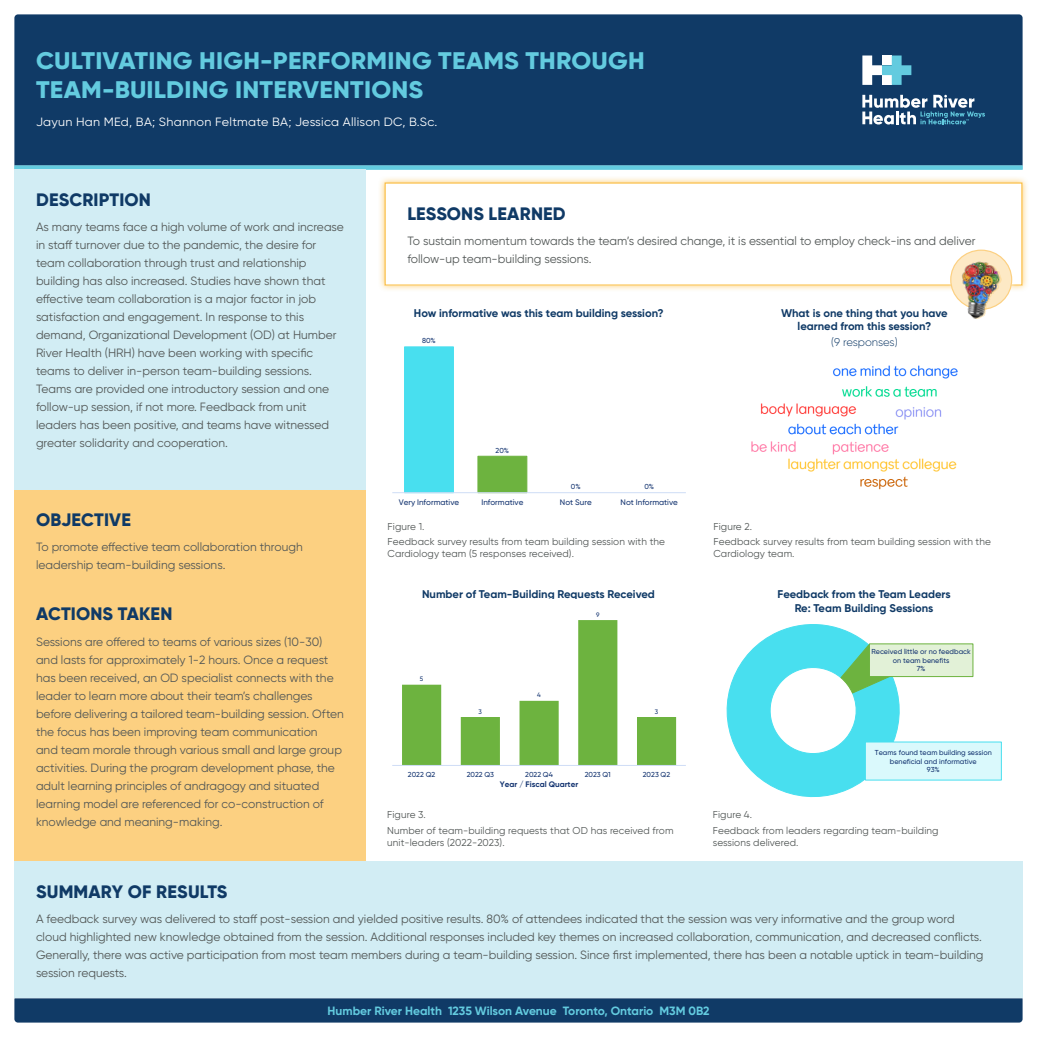
<style>
.page{position:relative;width:1037px;height:1037px;background:#fff}
.page>*{position:absolute;margin:0;border:0;box-sizing:border-box;transform-origin:0 0}
.t1{font:800 24px/28.8px "Gilroy";letter-spacing:.01em;color:#63cbdf;scale:1.05 1}
.Heading{font:800 18px "Gilroy";letter-spacing:.01em;color:#103a66}
.Paragraph{font:12px/18px "Gilroy";color:#525756}
.Body_Text{font:12px/18px "Gilroy";color:#525756}
.Author_list{font:12px "Gilroy";letter-spacing:.02em;color:#fff;scale:1.05 1}
.Paragraph-2{font:700 12px "Gilroy";color:#63cbdf}
.t2{font:700 11.2px/13.4px "Gilroy";color:#103a66;text-align:center}
.t3{font:700 11.2px/13.5px "Gilroy";color:#153571;text-align:center}
.t4{font:300 11.2px "Gilroy";letter-spacing:-.01em;color:#103a66}
.Table_Figure_Caption{font:10px/12px "Gilroy";letter-spacing:.01em;color:#525756}
.t5{font:500 8px "Gilroy";color:#153571}
.t6{font:700 8px "Gilroy";color:#153571}
.t7{font:500 7.2px/8.5px "Gilroy";color:#153571;text-align:center}
.t8{font:500 6.4px "Gilroy";color:#153571}
</style>
<div class="page">
<div style="left:14px;top:14px;width:1008px;height:152px;background:#103a66"></div>
<svg style="left:862px;top:55px;width:49px;height:30px"></svg>
<svg style="left:862px;top:95px;width:123px;height:30px"></svg>
<svg style="left:14px;top:166px;width:1008px;height:4px;background:#70cfe1"></svg>
<div style="left:404px;top:347px;width:50px;height:146px;background:#48dfef"></div>
<div style="left:478px;top:456px;width:49px;height:37px;background:#6db33f;border:1px solid #6db33f"></div>
<hr style="left:392px;top:492px;width:294px;height:1px;background:#cfddf6">
<div style="left:14px;top:998px;width:1008px;height:24px;background:#103a66"></div>
<div style="left:14px;top:170px;width:351px;height:320px;background:#d2edf4"></div>
<div style="left:14px;top:490px;width:351px;height:371px;background:#fcd081"></div>
<div style="left:14px;top:861px;width:1008px;height:137px;background:#d2edf4"></div>
<div style="left:378px;top:176px;width:651px;height:116px;background:#fbc04b;opacity:.75"></div>
<div style="left:385px;top:183px;width:637px;height:102px;background:#fff"></div>
<div style="left:384px;top:182px;width:638px;height:104px;border:1px solid #fbc04b"></div>
<div style="left:948px;top:247px;width:68px;height:66px;background:#fff"></div>
<div style="left:951px;top:250px;width:60px;height:59px;background:#fde9c5;border-radius:50%"></div>
<div style="left:950px;top:250px;width:62px;height:60px;border:1px solid #fcd081;border-radius:50%"></div>
<img style="left:955px;top:257px;width:51px;height:62px">
<img style="left:751px;top:365px;width:207px;height:125px">
<svg style="left:726px;top:624px;width:185px;height:174px"></svg>
<div style="left:865px;top:742px;width:136px;height:38px;background:#daf9fc"></div>
<div style="left:869px;top:644px;width:104px;height:33px;background:#e2f1d7;border:1px solid #6db33f"></div>
<svg style="left:402px;top:620px;width:274px;height:145px"></svg>
<hr style="left:392px;top:765px;width:294px;height:1px;background:#cfddf6">
<p class="t1" style="left:36px;top:46px;width:581px">CULTIVATING HIGH-PERFORMING TEAMS THROUGH<br>TEAM-BUILDING INTERVENTIONS</p>
<p class="Author_list" style="left:36px;top:115px;width:384px">Jayun Han MEd, BA; Shannon Feltmate BA; Jessica Allison DC, B.Sc.</p>
<p class="Heading" style="left:36px;top:188px;width:116px">DESCRIPTION</p>
<p class="Paragraph" style="left:36px;top:217px;width:309px">As many teams face a high volume of work and increase in staff turnover due to the pandemic, the desire for team collaboration through trust and relationship building has also increased. Studies have shown that effective team collaboration is a major factor in job satisfaction and engagement. In response to this demand, Organizational Development (OD) at Humber River Health (HRH) have been working with specific teams to deliver in-person team-building sessions.<br>Teams are provided one introductory session and one follow-up session, if not more. Feedback from unit leaders has been positive, and teams have witnessed greater solidarity and cooperation.</p>
<p class="Heading" style="left:36px;top:508px;width:96px">OBJECTIVE</p>
<p class="Paragraph" style="left:36px;top:538px;width:268px">To promote effective team collaboration through leadership team-building sessions.</p>
<p class="Heading" style="left:36px;top:603px;width:138px">ACTIONS TAKEN</p>
<p class="Paragraph" style="left:36px;top:632px;width:309px">Sessions are offered to teams of various sizes (10-30) and lasts for approximately 1-2 hours. Once a request has been received, an OD specialist connects with the leader to learn more about their team’s challenges before delivering a tailored team-building session. Often the focus has been improving team communication<br>and team morale through various small and large group activities. During the program development phase, the adult learning principles of andragogy and situated learning model are referenced for co-construction of knowledge and meaning-making.</p>
<p class="Heading" style="left:407px;top:202px;width:160px">LESSONS LEARNED</p>
<p class="Body_Text" style="left:407px;top:231px;width:570px">To sustain momentum towards the team’s desired change, it is essential to employ check-ins and deliver follow-up team-building sessions.</p>
<p class="t2" style="left:414px;top:306px;width:251px">How informative was this team building session?</p>
<p class="t7" style="left:422px;top:336px;width:15px">80%</p>
<p class="t3" style="left:517px;top:310px;width:46px">session?</p>
<p class="t2" style="left:781px;top:306px;width:168px">What is one thing that you have learned from this session?</p>
<p class="t4" style="left:831px;top:335px;width:68px">(9 responses)</p>
<p class="t7" style="left:496px;top:446px;width:15px">20%</p>
<p class="t7" style="left:571px;top:482px;width:11px">0%</p>
<p class="t7" style="left:644px;top:482px;width:11px">0%</p>
<p class="t5" style="left:399px;top:497px;width:62px">Very Informative</p>
<p class="t5" style="left:481px;top:497px;width:43px">Informative</p>
<p class="t5" style="left:560px;top:497px;width:33px">Not Sure</p>
<p class="t5" style="left:621px;top:497px;width:59px">Not Informative</p>
<p class="Table_Figure_Caption" style="left:388px;top:520px;width:38px">Figure 1.</p>
<p class="Table_Figure_Caption" style="left:388px;top:536px;width:279px">Feedback survey results from team building session with the<br>Cardiology team (5 responses received).</p>
<p class="Table_Figure_Caption" style="left:713px;top:520px;width:40px">Figure 2.</p>
<p class="Table_Figure_Caption" style="left:713px;top:536px;width:279px">Feedback survey results from team building session with the<br>Cardiology team.</p>
<p class="t2" style="left:422px;top:587px;width:234px">Number of Team-Building Requests Received</p>
<p class="t2" style="left:777px;top:587px;width:174px">Feedback from the Team Leaders<br>Re: Team Building Sessions</p>
<p class="t3" style="left:757px;top:591px;width:220px">Feedback from the team leaders re. Team<br>Building Sessions</p>
<p class="t8" style="left:596px;top:610px;width:5px">9</p>
<p class="t8" style="left:420px;top:675px;width:5px">5</p>
<p class="t8" style="left:479px;top:707px;width:5px">3</p>
<p class="t8" style="left:537px;top:691px;width:5px">4</p>
<p class="t8" style="left:655px;top:707px;width:5px">3</p>
<p class="t7" style="left:408px;top:770px;width:29px">2022 Q2</p>
<p class="t7" style="left:467px;top:770px;width:29px">2022 Q3</p>
<p class="t7" style="left:525px;top:770px;width:29px">2022 Q4</p>
<p class="t7" style="left:585px;top:770px;width:28px">2023 Q1</p>
<p class="t7" style="left:643px;top:770px;width:29px">2023 Q2</p>
<p class="t6" style="left:500px;top:779px;width:80px">Year / Fiscal Quarter</p>
<p class="Table_Figure_Caption" style="left:387px;top:809px;width:40px">Figure 3.</p>
<p class="Table_Figure_Caption" style="left:387px;top:824px;width:288px">Number of team-building requests that OD has received from unit-leaders (2022-2023).</p>
<p class="t7" style="left:871px;top:647px;width:101px">Received little or no feedback on team benefits<br>7%</p>
<p class="t7" style="left:875px;top:748px;width:118px">Teams found team building session beneficial and informative<br>93%</p>
<p class="Table_Figure_Caption" style="left:713px;top:809px;width:41px">Figure 4.</p>
<p class="Table_Figure_Caption" style="left:713px;top:824px;width:227px">Feedback from leaders regarding team-building sessions delivered.</p>
<p class="Heading" style="left:36px;top:880px;width:193px">SUMMARY OF RESULTS</p>
<p class="Paragraph" style="left:36px;top:909px;width:949px">A feedback survey was delivered to staff post-session and yielded positive results. 80% of attendees indicated that the session was very informative and the group word cloud highlighted new knowledge obtained from the session. Additional responses included key themes on increased collaboration, communication, and decreased conflicts.<br>Generally, there was active participation from most team members during a team-building session. Since first implemented, there has been a notable uptick in team-building session requests.</p>
<p class="Paragraph-2" style="left:327px;top:1003px;width:383px">Humber River Health 1235 Wilson Avenue Toronto, Ontario M3M 0B2</p>
</div>
